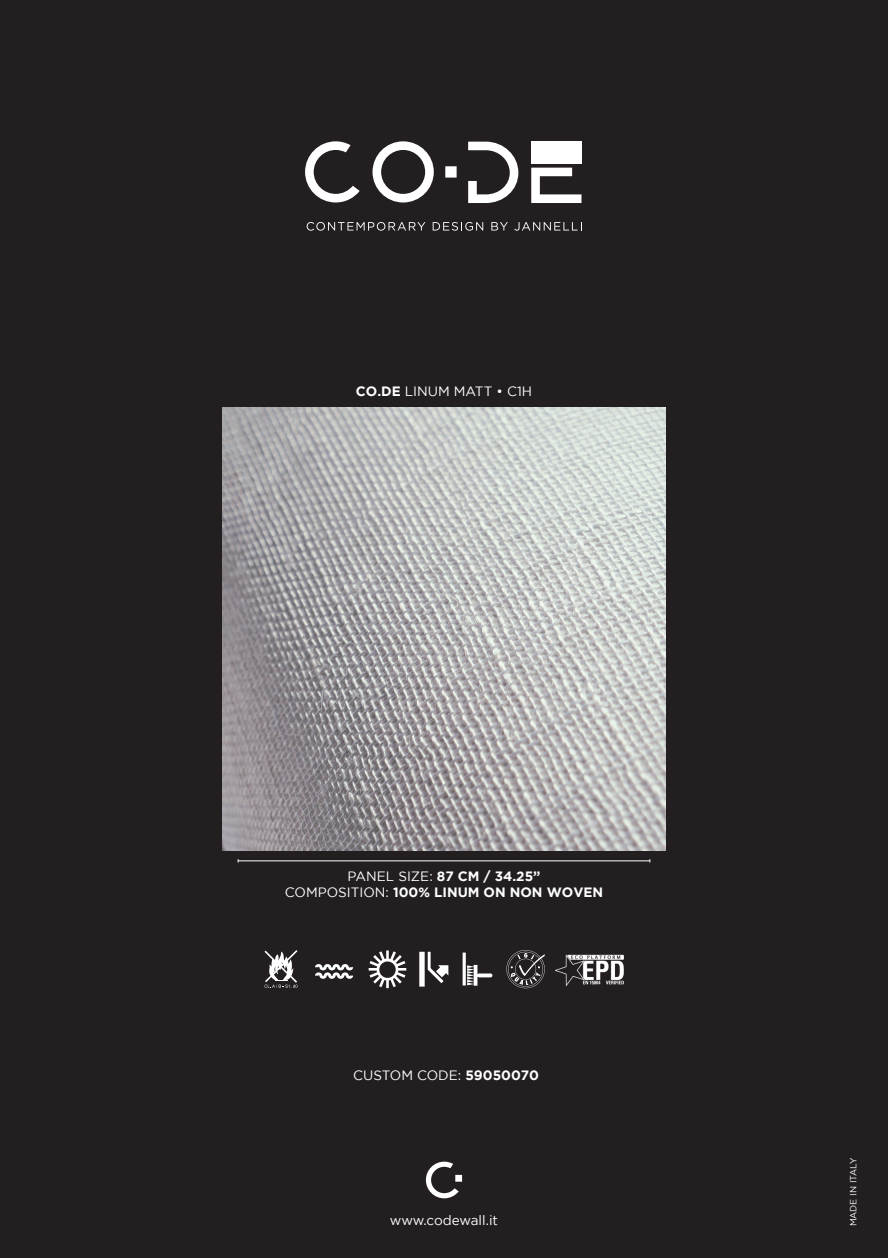
<style>
.page{position:relative;width:888px;height:1258px;background:#231f20}
.page>*{position:absolute;margin:0;border:0;box-sizing:border-box;transform-origin:0 0}
.t1{font:13.5px "Gotham";color:#fff}
.t2{font:700 13.5px/16.2px "Gotham";color:#fff;text-align:center}
.t3{font:9px "Gotham";color:#fff}
.s1{font-weight:700}
.s2{font-weight:400}
</style>
<div class="page">
<svg style="left:372px;top:141px;width:62px;height:61px"></svg>
<svg style="left:305px;top:141px;width:55px;height:61px"></svg>
<svg style="left:468px;top:142px;width:50px;height:61px"></svg>
<svg style="left:445px;top:166px;width:12px;height:12px"></svg>
<svg style="left:531px;top:168px;width:50px;height:35px"></svg>
<div style="left:531px;top:142px;width:50px;height:22px;background:#fff"></div>
<svg style="left:307px;top:222px;width:118px;height:9px"></svg>
<svg style="left:433px;top:222px;width:50px;height:9px"></svg>
<svg style="left:491px;top:222px;width:17px;height:8px"></svg>
<svg style="left:514px;top:222px;width:64px;height:9px"></svg>
<svg style="left:426px;top:1161px;width:36px;height:37px"></svg>
<hr style="left:238px;top:860px;width:412px;height:1px;background:#fff">
<svg style="left:265px;top:950px;width:32px;height:38px"></svg>
<svg style="left:506px;top:950px;width:39px;height:38px"></svg>
<img style="left:368px;top:950px;width:39px;height:39px">
<img style="left:555px;top:954px;width:68px;height:33px">
<svg style="left:419px;top:952px;width:29px;height:34px"></svg>
<svg style="left:463px;top:952px;width:29px;height:34px"></svg>
<svg style="left:315px;top:964px;width:38px;height:15px"></svg>
<img style="left:223px;top:408px;width:442px;height:442px">
<p class="t1" style="left:356px;top:384px;width:178px"><span class="s1">CO.DE</span> LINUM MATT • C1H</p>
<p class="t2" style="left:285px;top:867px;width:320px"><span class="s2">PANEL SIZE:</span> 87 CM / 34.25”<br><span class="s2">COMPOSITION:</span> 100% LINUM ON NON WOVEN</p>
<p class="t1" style="left:353px;top:1068px;width:187px">CUSTOM CODE: <span class="s1">59050070</span></p>
<p class="t1" style="left:390px;top:1213px;width:110px">www.codewall.it</p>
<p class="t3" style="left:848px;top:1226px;width:70px;rotate:-90deg">MADE IN ITALY</p>
</div>
